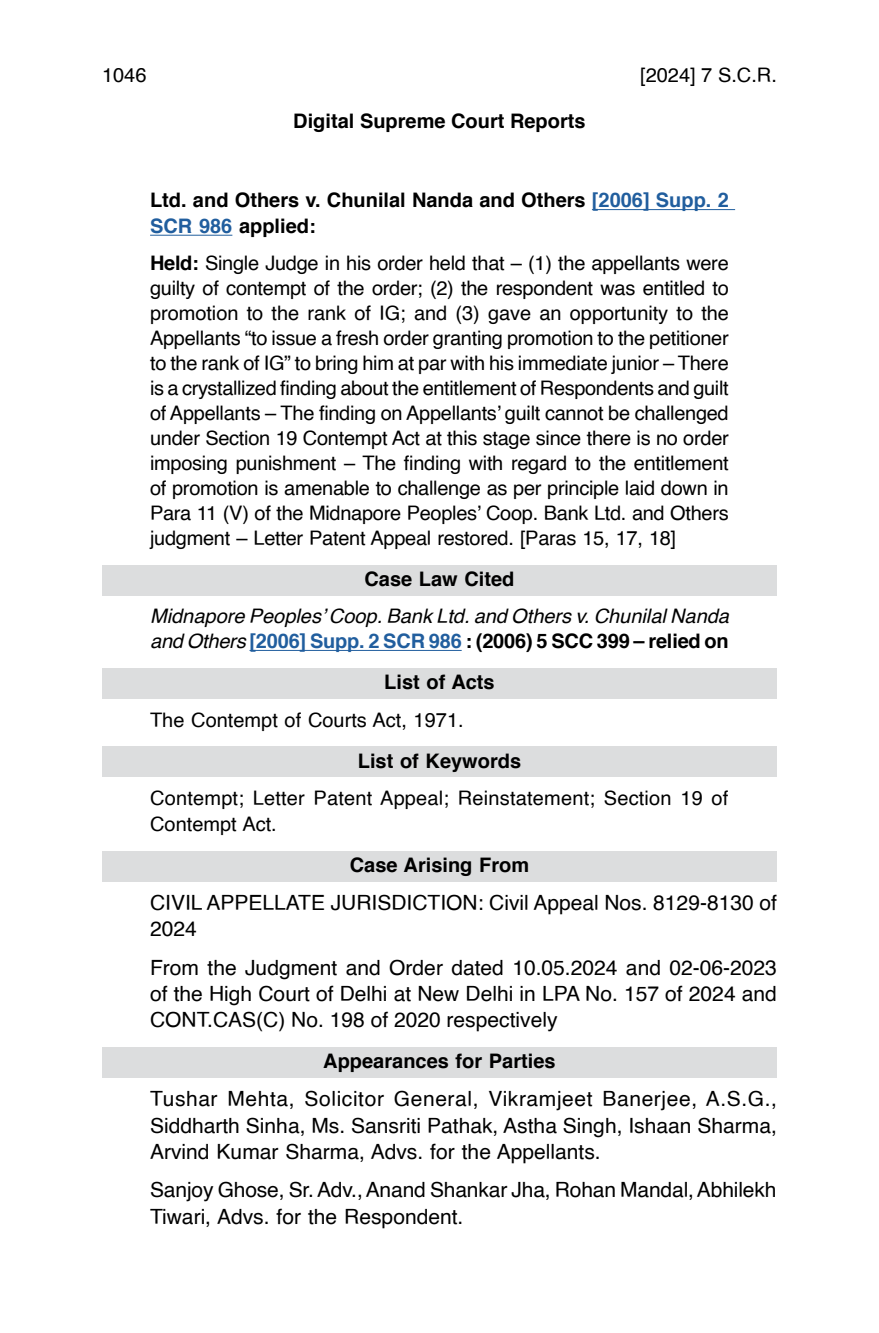
<style>
.page{position:relative;width:879px;height:1333px;background:#fff}
.page>*{position:absolute;margin:0;border:0;box-sizing:border-box;transform-origin:0 0}
.t1{font:21px/26.2px "Helvetica";color:#000}
.t2{font:20px/25px "Helvetica";color:#000;text-align:justify}
.t3{font:700 20px/25.6px "Helvetica";color:#000}
.t4{font:italic 20px/25px "Helvetica";color:#000}
.s1{color:#215e9e}
.s2{font-weight:700}
.s3{font-weight:700;font-style:normal;color:#215e9e}
.s4{font-weight:700;font-style:normal}
</style>
<div class="page">
<hr style="left:592px;top:209px;width:143px;height:1px;background:#215e9e">
<hr style="left:150px;top:235px;width:82px;height:1px;background:#215e9e">
<div style="left:102px;top:565px;width:675px;height:30px;background:#dcddde"></div>
<hr style="left:249px;top:650px;width:213px;height:1px;background:#215e9e">
<div style="left:102px;top:668px;width:675px;height:30px;background:#dcddde"></div>
<div style="left:102px;top:746px;width:675px;height:31px;background:#dcddde"></div>
<div style="left:102px;top:850px;width:675px;height:31px;background:#dcddde"></div>
<div style="left:102px;top:1047px;width:675px;height:30px;background:#dcddde"></div>
<p class="t2" style="left:102px;top:63px;width:46px">1046</p>
<p class="t2" style="left:640px;top:63px;width:138px">[2024] 7 S.C.R.</p>
<p class="t3" style="left:293px;top:108px;width:294px">Digital Supreme Court Reports</p>
<p class="t3" style="left:150px;top:187px;width:580px">Ltd. and Others v. Chunilal Nanda and Others <span class="s1">[2006] Supp. 2<br>SCR 986</span> applied:</p>
<p class="t2" style="left:150px;top:251px;width:580px"><span class="s2">Held:</span> Single Judge in his order held that – (1) the appellants were guilty of contempt of the order; (2) the respondent was entitled to promotion to the rank of IG; and (3) gave an opportunity to the Appellants “to issue a fresh order granting promotion to the petitioner to the rank of IG” to bring him at par with his immediate junior – There is a crystallized finding about the entitlement of Respondents and guilt of Appellants – The finding on Appellants’ guilt cannot be challenged under Section 19 Contempt Act at this stage since there is no order imposing punishment – The finding with regard to the entitlement of promotion is amenable to challenge as per principle laid down in Para 11 (V) of the Midnapore Peoples’ Coop. Bank Ltd. and Others judgment – Letter Patent Appeal restored. [Paras 15, 17, 18]</p>
<p class="t3" style="left:364px;top:566px;width:152px">Case Law Cited</p>
<p class="t4" style="left:150px;top:604px;width:580px">Midnapore Peoples’ Coop. Bank Ltd. and Others v. Chunilal Nanda and Others <span class="s3">[2006] Supp. 2 SCR 986</span> <span class="s4">: (2006) 5 SCC 399 – relied on</span></p>
<p class="t3" style="left:384px;top:669px;width:112px">List of Acts</p>
<p class="t2" style="left:150px;top:707px;width:315px">The Contempt of Courts Act, 1971.</p>
<p class="t3" style="left:358px;top:748px;width:165px">List of Keywords</p>
<p class="t2" style="left:150px;top:786px;width:580px;line-height:25.6px">Contempt; Letter Patent Appeal; Reinstatement; Section 19 of<br>Contempt Act.</p>
<p class="t3" style="left:350px;top:852px;width:181px">Case Arising From</p>
<p class="t1" style="left:150px;top:890px;width:628px">CIVIL APPELLATE JURISDICTION: Civil Appeal Nos. 8129-8130 of<br>2024</p>
<p class="t1" style="left:150px;top:954px;width:628px;text-align:justify">From the Judgment and Order dated 10.05.2024 and 02-06-2023 of the High Court of Delhi at New Delhi in LPA No. 157 of 2024 and CONT.CAS(C) No. 198 of 2020 respectively</p>
<p class="t3" style="left:323px;top:1048px;width:234px">Appearances for Parties</p>
<p class="t1" style="left:150px;top:1086px;width:628px;text-align:justify">Tushar Mehta, Solicitor General, Vikramjeet Banerjee, A.S.G., Siddharth Sinha, Ms. Sansriti Pathak, Astha Singh, Ishaan Sharma, Arvind Kumar Sharma, Advs. for the Appellants.</p>
<p class="t1" style="left:150px;top:1177px;width:628px">Sanjoy Ghose, Sr. Adv., Anand Shankar Jha, Rohan Mandal, Abhilekh<br>Tiwari, Advs. for the Respondent.</p>
</div>
